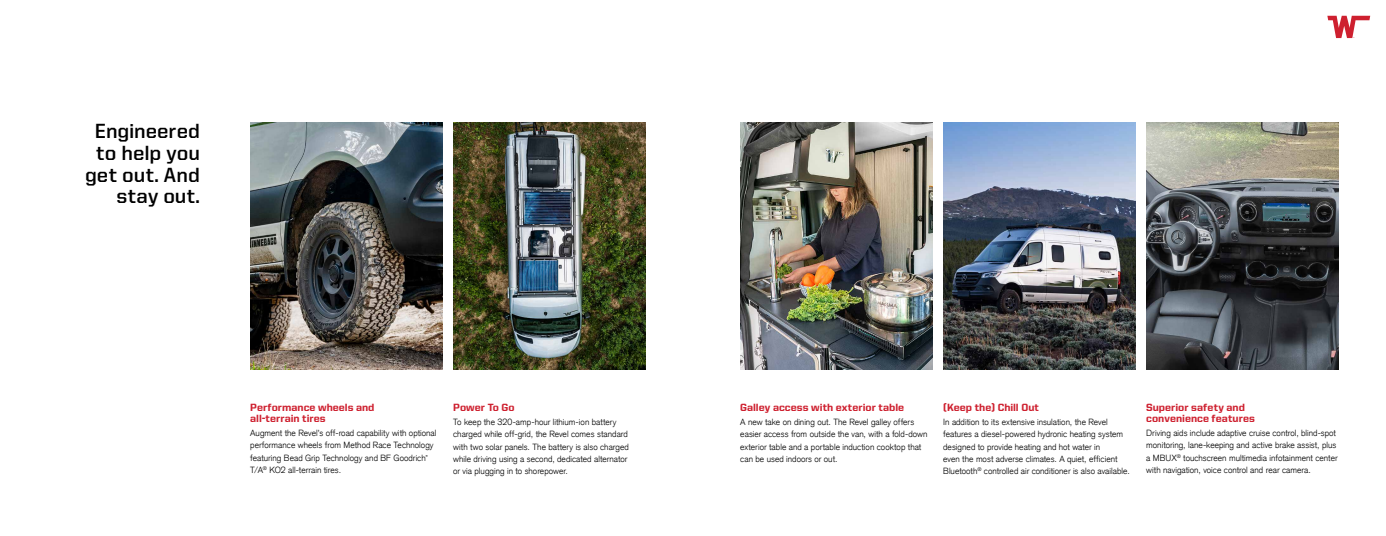
<style>
.page{position:relative;width:1386px;height:536px;background:#fff}
.page>*{position:absolute;margin:0;border:0;box-sizing:border-box;transform-origin:0 0}
.t1{font:700 20.56px/21.9px "United Sans Reg";letter-spacing:-.005em;color:#000;text-align:right}
.t2{font:800 10.5px/10.9px "United Sans Reg";color:#ce202f}
.t3{font:300 8.75px/12.2px "Akzidenz Grotesk CE";letter-spacing:.005em;color:#000}
</style>
<div class="page">
<svg style="left:1327px;top:16px;width:43px;height:22px"></svg>
<img style="left:943px;top:122px;width:193px;height:247px">
<img style="left:1146px;top:122px;width:193px;height:247px">
<img style="left:740px;top:122px;width:193px;height:247px">
<img style="left:453px;top:122px;width:193px;height:247px">
<img style="left:250px;top:122px;width:193px;height:247px">
<h1 class="t1" style="left:85px;top:119px;width:116px">Engineered to help you get out. And stay out.</h1>
<p class="t2" style="left:250px;top:402px;width:126px">Performance wheels and all-terrain tires</p>
<p class="t3" style="left:250px;top:426px;width:188px">Augment the Revel’s off-road capability with optional performance wheels from Method Race Technology featuring Bead Grip Technology and BF Goodrich<sup>® </sup>T/A<sup>®</sup> KO2 all-terrain tires.</p>
<p class="t2" style="left:453px;top:402px;width:63px">Power To Go</p>
<p class="t3" style="left:453px;top:416px;width:177px">To keep the 320-amp-hour lithium-ion battery charged while off-grid, the Revel comes standard with two solar panels. The battery is also charged while driving using a second, dedicated alternator or via plugging in to shorepower.</p>
<p class="t2" style="left:740px;top:402px;width:165px">Galley access with exterior table</p>
<p class="t3" style="left:740px;top:416px;width:189px">A new take on dining out. The Revel galley offers easier access from outside the van, with a fold-down exterior table and a portable induction cooktop that can be used indoors or out.</p>
<p class="t2" style="left:943px;top:402px;width:97px">(Keep the) Chill Out</p>
<p class="t3" style="left:943px;top:416px;width:188px">In addition to its extensive insulation, the Revel features a diesel-powered hydronic heating system designed to provide heating and hot water in<br>even the most adverse climates. A quiet, efficient Bluetooth<sup>®</sup> controlled air conditioner is also available.</p>
<p class="t2" style="left:1146px;top:402px;width:110px">Superior safety and convenience features</p>
<p class="t3" style="left:1146px;top:426px;width:193px">Driving aids include adaptive cruise control, blind-spot monitoring, lane-keeping and active brake assist, plus a MBUX<sup>®</sup> touchscreen multimedia infotainment center with navigation, voice control and rear camera.</p>
</div>
